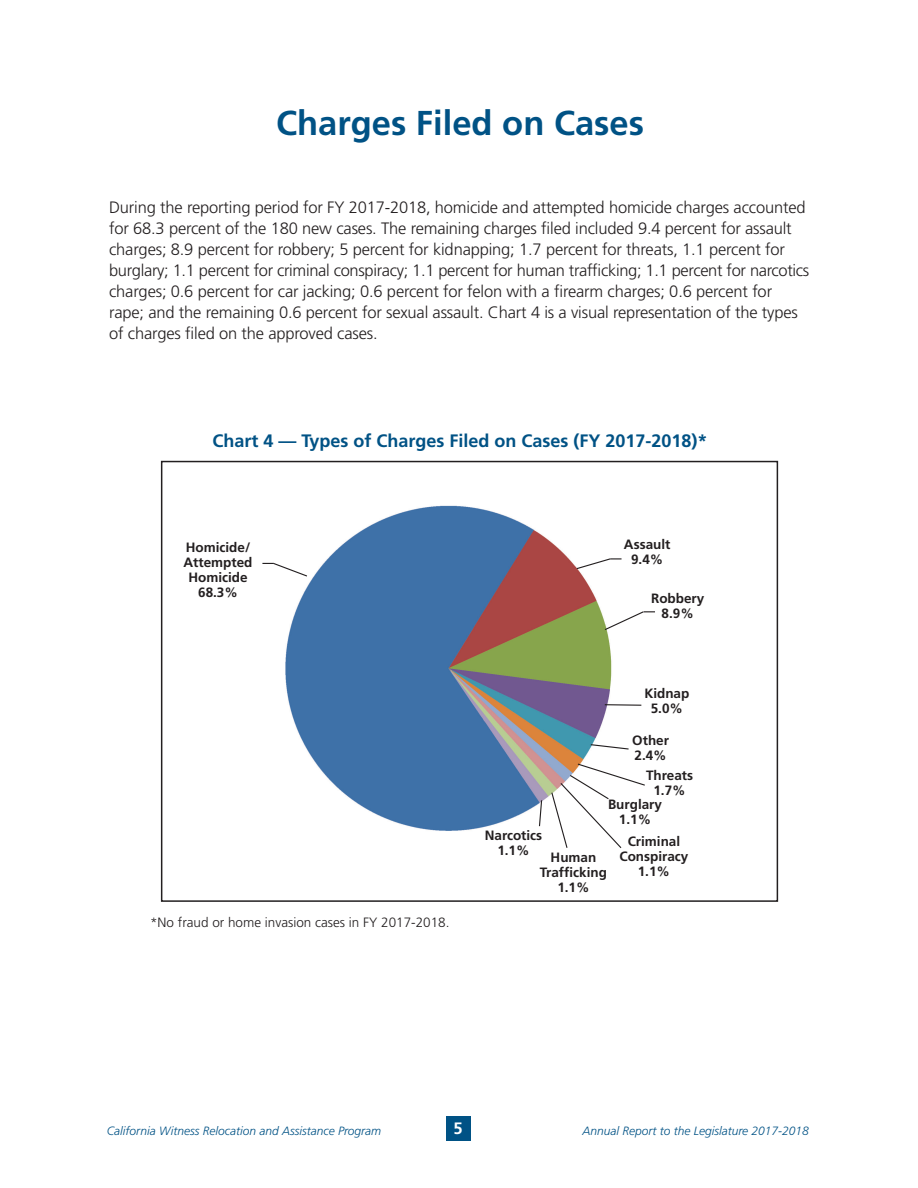
<style>
.page{position:relative;width:918px;height:1188px;background:#fff}
.page>*{position:absolute;margin:0;border:0;box-sizing:border-box;transform-origin:0 0}
.t1{font:700 34.5px "Frutiger";color:#005285}
.t2{font:700 18px "Frutiger";color:#005285}
.t3{font:300 16.5px/21px "Frutiger";letter-spacing:-.01em;color:#231f20}
.t4{font:700 16.5px "Frutiger";color:#fff}
.t5{font:700 13.5px/15px "Frutiger";color:#231f20;text-align:center}
.t6{font:300 13.5px "Frutiger";color:#231f20}
.t7{font:italic 300 12px "Frutiger";color:#005285}
</style>
<div class="page">
<div style="left:446px;top:1117px;width:24px;height:24px;background:#005285"></div>
<img style="left:269px;top:460px;width:359px;height:371px">
<div style="left:161px;top:461px;width:617px;height:441px;border:2px solid #231f20"></div>
<svg style="left:262px;top:562px;width:46px;height:15px"></svg>
<svg style="left:538px;top:799px;width:5px;height:28px"></svg>
<svg style="left:604px;top:704px;width:38px;height:2px"></svg>
<svg style="left:604px;top:610px;width:51px;height:21px"></svg>
<svg style="left:575px;top:558px;width:47px;height:12px"></svg>
<svg style="left:550px;top:763px;width:95px;height:85px"></svg>
<svg style="left:590px;top:743px;width:39px;height:7px"></svg>
<h2 class="t1" style="left:276px;top:103px;width:370px">Charges Filed on Cases</h2>
<p class="t3" style="left:109px;top:197px;width:702px">During the reporting period for FY 2017-2018, homicide and attempted homicide charges accounted for 68. 3 percent of the 180 new cases. The remaining charges filed included 9.4 percent for assault charges; 8. 9 percent for robbery; 5 percent for kidnapping; 1. 7 percent for threats, 1. 1 percent for burglary; 1. 1 percent for criminal conspiracy; 1. 1 percent for human trafficking; 1. 1 percent for narcotics charges; 0. 6 percent for car jacking; 0. 6 percent for felon with a firearm charges; 0. 6 percent for rape; and the remaining 0. 6 percent for sexual assault. Chart 4 is a visual representation of the types of charges filed on the approved cases.</p>
<h3 class="t2" style="left:213px;top:430px;width:497px">Chart 4 — Types of Charges Filed on Cases (FY 2017-2018)*</h3>
<p class="t5" style="left:184px;top:539px;width:71px">Homicide/<br>Attempted<br>Homicide</p>
<p class="t5" style="left:198px;top:584px;width:41px">68.3%</p>
<p class="t6" style="left:150px;top:914px;width:298px">*No fraud or home invasion cases in FY 2017-2018.</p>
<p class="t5" style="left:624px;top:537px;width:48px">Assault</p>
<p class="t5" style="left:631px;top:552px;width:34px">9.4%</p>
<p class="t5" style="left:651px;top:591px;width:55px">Robbery</p>
<p class="t5" style="left:662px;top:606px;width:34px">8.9%</p>
<p class="t5" style="left:644px;top:686px;width:47px">Kidnap</p>
<p class="t5" style="left:651px;top:701px;width:34px">5.0%</p>
<p class="t5" style="left:632px;top:733px;width:38px">Other</p>
<p class="t5" style="left:635px;top:748px;width:34px">2.4%</p>
<p class="t5" style="left:646px;top:768px;width:49px">Threats</p>
<p class="t5" style="left:653px;top:783px;width:34px">1.7%</p>
<p class="t5" style="left:608px;top:796px;width:56px">Burglary</p>
<p class="t5" style="left:619px;top:811px;width:34px">1.1%</p>
<p class="t5" style="left:485px;top:828px;width:59px">Narcotics</p>
<p class="t5" style="left:497px;top:843px;width:34px">1.1%</p>
<p class="t5" style="left:619px;top:834px;width:70px">Criminal<br>Conspiracy</p>
<p class="t5" style="left:638px;top:864px;width:34px">1.1%</p>
<p class="t5" style="left:540px;top:849px;width:69px">Human<br>Trafficking</p>
<p class="t5" style="left:557px;top:879px;width:34px">1.1%</p>
<p class="t4" style="left:454px;top:1118px;width:11px">5</p>
<p class="t7" style="left:107px;top:1124px;width:276px">California Witness Relocation and Assistance Program</p>
<p class="t7" style="left:582px;top:1124px;width:228px">Annual Report to the Legislature 2017-2018</p>
</div>
